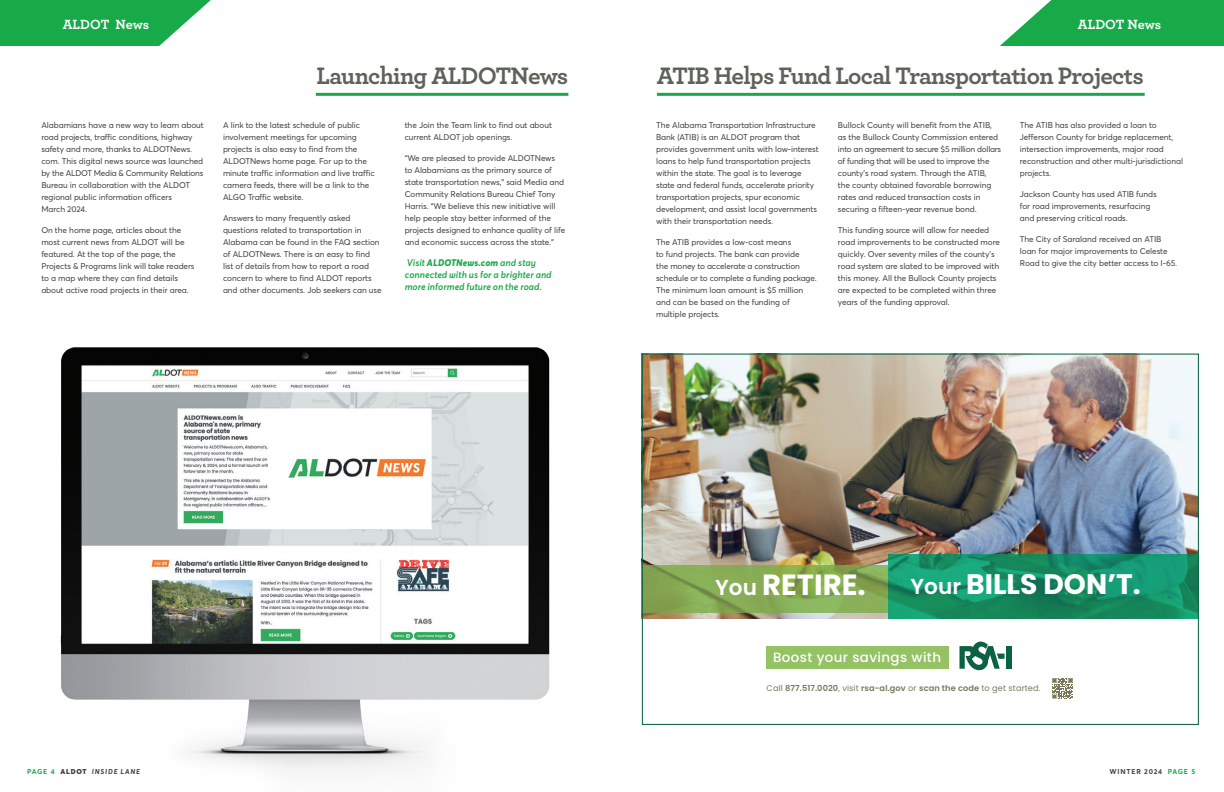
<style>
.page{position:relative;width:1224px;height:792px;background:#fff}
.page>*{position:absolute;margin:0;border:0;box-sizing:border-box;transform-origin:0 0}
.t1{font:700 29.2px "Poppins";color:#fff}
.t2{font:700 28.2px "Poppins";color:#fff}
.t3{font:700 25px "Archer";letter-spacing:-.03em;color:#5d635a}
.t4{font:700 14px "Archer";color:#fff}
.t5{font:500 13.4px "Poppins";letter-spacing:.03em;color:#fff}
.body_copy{font:italic 600 9.5px/12px "Averta";color:#18a949}
.t6{font:600 8.3px "Poppins";letter-spacing:.01em;color:#7b785a}
.body_copy-2{font:8.2px/12px "Averta";letter-spacing:-.01em;color:#3e3e3f}
.t7{font:italic 700 7px "Averta";letter-spacing:.11em;color:#3e3e3f}
.t8{font:700 7px "Averta";letter-spacing:.11em;color:#3e3e3f}
.s1{font-weight:800}
.s2{font-weight:600;font-size:21.6px}
.s3{font-weight:400}
.s4{font-style:normal;color:#18a949}
.s5{font-weight:900;font-style:normal}
.s6{color:#18a949}
</style>
<div class="page">
<hr style="left:657px;top:93px;width:488px;height:3px;background:#18a949">
<img style="left:644px;top:356px;width:553px;height:263px">
<svg style="left:644px;top:565px;width:244px;height:48px;background:#85a952"></svg>
<svg style="left:888px;top:554px;width:309px;height:65px;background:#158f66"></svg>
<div style="left:1006px;top:646px;width:5px;height:23px;background:#0b6241"></div>
<svg style="left:959px;top:641px;width:46px;height:30px"></svg>
<div style="left:767px;top:646px;width:182px;height:23px;background:#95c264"></div>
<svg style="left:1052px;top:678px;width:21px;height:21px"></svg>
<svg style="left:1000px;top:0;width:224px;height:46px;background:#32b25e"></svg>
<svg style="left:0;top:0;width:211px;height:46px;background:#34b35f"></svg>
<hr style="left:316px;top:93px;width:252px;height:3px;background:#18a949">
<img style="left:60px;top:347px;width:490px;height:425px">
<p class="t4" style="left:63px;top:13px;width:88px">ALDOT News</p>
<p class="body_copy-2" style="left:41px;top:119px;width:164px">Alabamians have a new way to learn about road projects, traffic conditions, highway safety and more, thanks to ALDOTNews. com. This digital news source was launched by the ALDOT Media &amp; Community Relations Bureau in collaboration with the ALDOT regional public information officers<br>March 2024.</p>
<p class="body_copy-2" style="left:41px;top:224px;width:155px">On the home page, articles about the most current news from ALDOT will be featured. At the top of the page, the Projects &amp; Programs link will take readers to a map where they can find details about active road projects in their area.</p>
<p class="t3" style="left:317px;top:56px;width:253px">Launching ALDOTNews</p>
<p class="body_copy-2" style="left:223px;top:119px;width:153px">A link to the latest schedule of public involvement meetings for upcoming projects is also easy to find from the ALDOTNews home page. For up to the minute traffic information and live traffic camera feeds, there will be a link to the ALGO Traffic website.</p>
<p class="body_copy-2" style="left:223px;top:212px;width:160px">Answers to many frequently asked questions related to transportation in Alabama can be found in the FAQ section of ALDOTNews. There is an easy to find list of details from how to report a road concern to where to find ALDOT reports and other documents. Job seekers can use</p>
<p class="body_copy-2" style="left:405px;top:119px;width:149px">the Join the Team link to find out about current ALDOT job openings.</p>
<p class="body_copy-2" style="left:405px;top:152px;width:162px">“We are pleased to provide ALDOTNews<br>to Alabamians as the primary source of state transportation news,” said Media and Community Relations Bureau Chief Tony Harris. “We believe this new initiative will help people stay better informed of the projects designed to enhance quality of life and economic success across the state.”</p>
<p class="body_copy" style="left:405px;top:257px;width:149px">Visit <span class="s1">ALDOTNews.com</span> and stay connected with us for a brighter and more informed future on the road.</p>
<p class="t4" style="left:1078px;top:13px;width:85px">ALDOT News</p>
<p class="t3" style="left:657px;top:56px;width:488px">ATIB Helps Fund Local Transportation Projects</p>
<p class="body_copy-2" style="left:656px;top:119px;width:164px">The Alabama Transportation Infrastructure Bank (ATIB) is an ALDOT program that provides government units with low-interest loans to help fund transportation projects within the state. The goal is to leverage state and federal funds, accelerate priority transportation projects, spur economic development, and assist local governments with their transportation needs.</p>
<p class="body_copy-2" style="left:656px;top:236px;width:162px">The ATIB provides a low-cost means<br>to fund projects. The bank can provide<br>the money to accelerate a construction schedule or to complete a funding package.<br>The minimum loan amount is $5 million and can be based on the funding of multiple projects.</p>
<p class="body_copy-2" style="left:838px;top:119px;width:165px">Bullock County will benefit from the ATIB, as the Bullock County Commission entered into an agreement to secure $5 million dollars of funding that will be used to improve the county’s road system. Through the ATIB,<br>the county obtained favorable borrowing rates and reduced transaction costs in securing a fifteen-year revenue bond.</p>
<p class="body_copy-2" style="left:838px;top:224px;width:164px">This funding source will allow for needed road improvements to be constructed more quickly. Over seventy miles of the county’s road system are slated to be improved with this money. All the Bullock County projects are expected to be completed within three years of the funding approval.</p>
<p class="body_copy-2" style="left:1020px;top:119px;width:165px">The ATIB has also provided a loan to Jefferson County for bridge replacement, intersection improvements, major road reconstruction and other multi-jurisdictional projects.</p>
<p class="body_copy-2" style="left:1020px;top:188px;width:138px">Jackson County has used ATIB funds for road improvements, resurfacing and preserving critical roads.</p>
<p class="body_copy-2" style="left:1020px;top:233px;width:159px">The City of Saraland received an ATIB loan for major improvements to Celeste<br>Road to give the city better access to I-65.</p>
<p class="t1" style="left:715px;top:568px;width:152px"><span class="s2">You</span> RETIRE.</p>
<p class="t2" style="left:911px;top:568px;width:232px"><span class="s2">Your</span> BILLS DON’T.</p>
<p class="t5" style="left:773px;top:649px;width:170px">Boost your savings with</p>
<p class="t6" style="left:767px;top:683px;width:275px"><span class="s3">Call</span> 877.517.0020<span class="s3">, visit</span> rsa-al.gov <span class="s3">or</span> scan the code <span class="s3">to get started.</span></p>
<p class="t7" style="left:27px;top:767px;width:115px"><span class="s4">PAGE 4</span> <span class="s5">ALDOT</span> INSIDE LANE</p>
<p class="t8" style="left:1110px;top:767px;width:87px">WINTER 2024 <span class="s6">PAGE 5</span></p>
</div>
